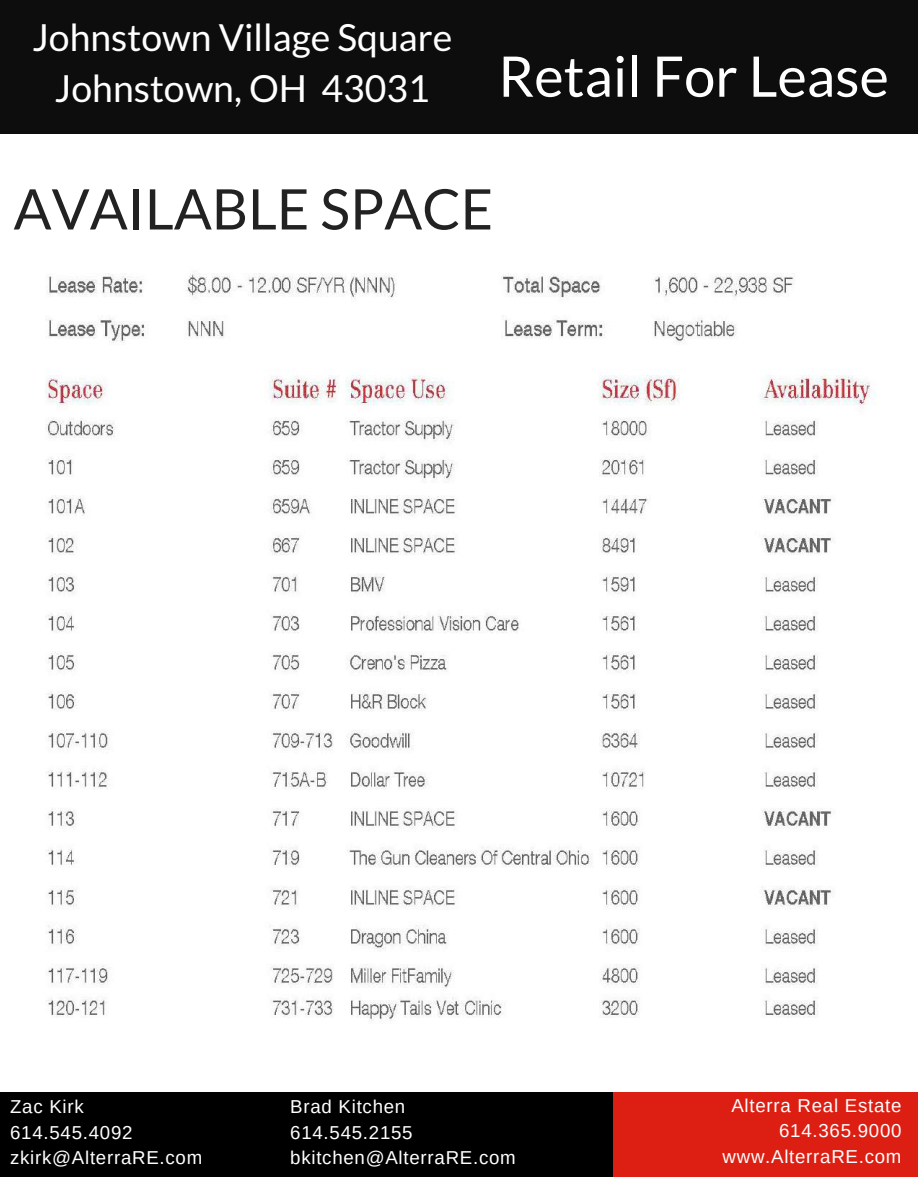
<style>
.page{position:relative;width:918px;height:1188px;background:#fff}
.page>*{position:absolute;margin:0;border:0;box-sizing:border-box;transform-origin:0 0}
.t1{font:55.95px "Lato";color:#fff}
.t2{font:55.95px "Lato";color:#222}
.t3{font:37.35px/51.8px "Lato";color:#fff;text-align:center}
.t4{font:18.75px/25.8px "Arimo";letter-spacing:.04em;color:#fff}
</style>
<div class="page">
<div style="left:0;top:0;width:918px;height:134px;background:#0d0d0d"></div>
<div style="left:0;top:1092px;width:615px;height:85px;background:#000"></div>
<div style="left:614px;top:1092px;width:304px;height:85px;background:#dd1f13"></div>
<img style="left:45px;top:273px;width:831px;height:748px">
<h2 class="t3" style="left:32px;top:10px;width:422px">Johnstown Village Square<br>Johnstown, OH 43031</h2>
<h1 class="t1" style="left:498px;top:42px;width:392px">Retail For Lease</h1>
<h1 class="t2" style="left:14px;top:174px;width:481px">AVAILABLE SPACE</h1>
<p class="t4" style="left:10px;top:1093px;width:194px">Zac Kirk<br>614.545.4092 zkirk@AlterraRE.com</p>
<p class="t4" style="left:290px;top:1093px;width:227px">Brad Kitchen<br>614.545.2155 bkitchen@AlterraRE.com</p>
<p class="t4" style="left:723px;top:1092px;width:180px;text-align:right">Alterra Real Estate<br>614.365.9000 www.AlterraRE.com</p>
</div>
